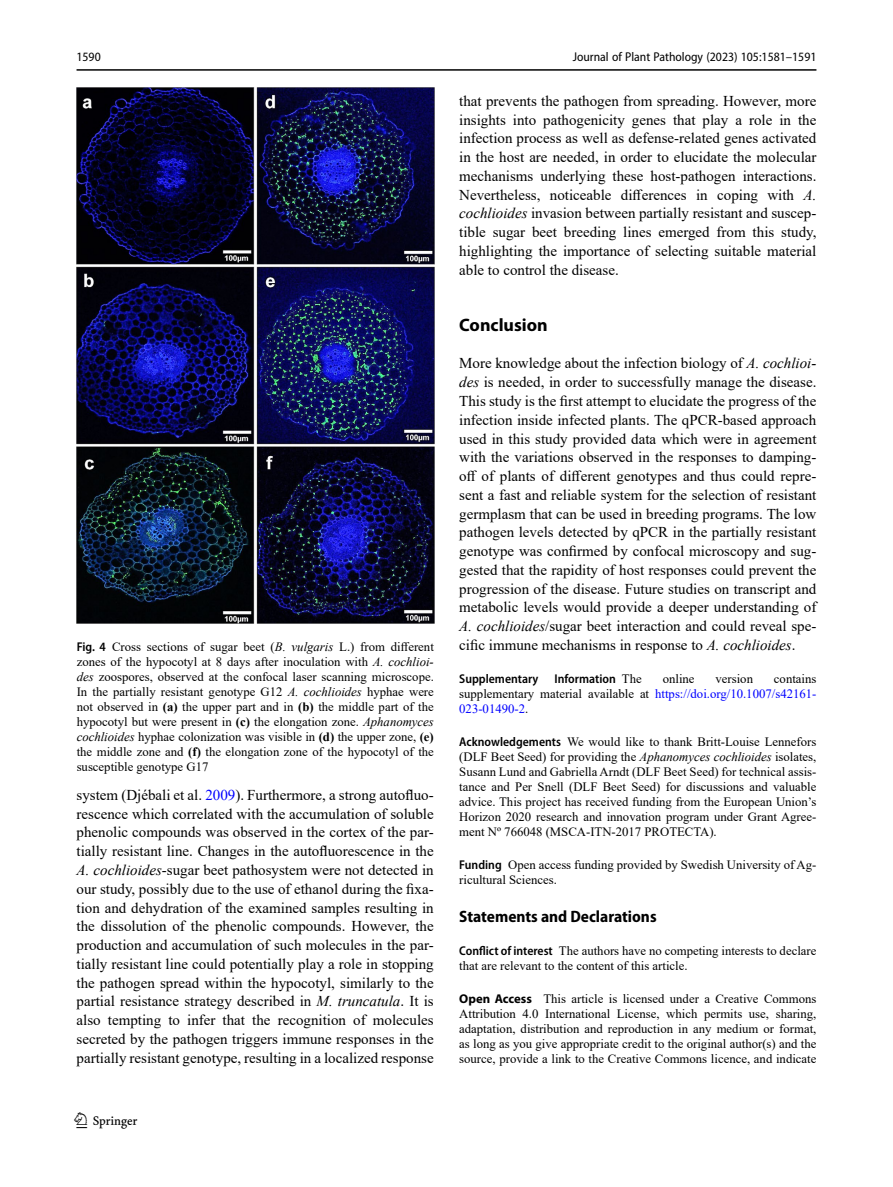
<style>
.page{position:relative;width:893px;height:1187px;background:#fff}
.page>*{position:absolute;margin:0;border:0;box-sizing:border-box;transform-origin:0 0}
.t1{font:22.5px "Springnew";color:#000}
.Head_1{font:700 18px "Myriad Pro";color:#000}
.Ethics_Declarations{font:700 semi-condensed 16.5px "Myriad Pro";color:#000}
.Body_Text{font:15px/18.8px "Times New Roman";color:#000;text-align:justify}
.Figure_Caption{font:12.75px/15px "Times New Roman";color:#000;text-align:justify}
.Acknowledgements{font:12.75px/15px "Times New Roman";color:#000;text-align:justify}
.Open_Access{font:12.75px/15px "Times New Roman";color:#000;text-align:justify}
.Ethics_Declarations-2{font:12.75px/15px "Times New Roman";color:#000}
.Article_Note_ESM{font:12.75px/15px "Times New Roman";color:#00f;text-align:justify}
.Funding{font:12.75px/15px "Times New Roman";color:#000}
.t2{font:semi-condensed 12.75px "Myriad Pro";color:#000}
.Article_Note_ESM-2{font:600 semi-condensed 12.75px "Myriad Pro";color:#000}
.Article_Note_ESM-3{font:12.75px "Times New Roman";color:#000}
.s1{font-family:"Myriad Pro";font-weight:600;font-stretch:semi-condensed}
.s2{font-style:italic}
.s3{font-weight:700}
.s4{color:#00f}
.s5{font-family:"Times New Roman";font-weight:400;font-stretch:normal}
.s6{color:#000}
.s7{font-family:"Myriad Pro";font-weight:700}
</style>
<div class="page">
<hr style="left:77px;top:69px;width:739px;height:2px;background:#000">
<img style="left:77px;top:87px;width:357px;height:536px">
<p class="t2" style="left:77px;top:49px;width:26px">1590</p>
<p class="Figure_Caption" style="left:77px;top:639px;width:359px"><span class="s1">Fig. 4</span> Cross sections of sugar beet (<span class="s2">B. vulgaris</span> L.) from different zones of the hypocotyl at 8 days after inoculation with <span class="s2">A. cochlioi&shy;des</span> zoospores, observed at the confocal laser scanning microscope.<br>In the partially resistant genotype G12 <span class="s2">A. cochlioides</span> hyphae were not observed in <span class="s3">(a)</span> the upper part and in <span class="s3">(b)</span> the middle part of the hypocotyl but were present in <span class="s3">(c)</span> the elongation zone. <span class="s2">Aphanomyces cochlioides</span> hyphae colonization was visible in <span class="s3">(d)</span> the upper zone, <span class="s3">(e) </span>the middle zone and <span class="s3">(f)</span> the elongation zone of the hypocotyl of the susceptible genotype G17</p>
<p class="Body_Text" style="left:77px;top:785px;width:359px">system (Djébali et al. <span class="s4">2009</span>). Furthermore, a strong autofluo&shy;rescence which correlated with the accumulation of soluble phenolic compounds was observed in the cortex of the par&shy;tially resistant line. Changes in the autofluorescence in the <span class="s2">A. cochlioides</span>-sugar beet pathosystem were not detected in our study, possibly due to the use of ethanol during the fixa&shy;tion and dehydration of the examined samples resulting in the dissolution of the phenolic compounds. However, the production and accumulation of such molecules in the par&shy;tially resistant line could potentially play a role in stopping the pathogen spread within the hypocotyl, similarly to the partial resistance strategy described in <span class="s2">M. truncatula</span>. It is also tempting to infer that the recognition of molecules secreted by the pathogen triggers immune responses in the partially resistant genotype, resulting in a localized response</p>
<h1 class="t1" style="left:77px;top:1107px;width:63px">1 3</h1>
<p class="t2" style="left:573px;top:49px;width:245px">Journal of Plant Pathology (2023) 105:1581–1591</p>
<p class="Body_Text" style="left:459px;top:91px;width:359px">that prevents the pathogen from spreading. However, more insights into pathogenicity genes that play a role in the infection process as well as defense-related genes activated in the host are needed, in order to elucidate the molecular mechanisms underlying these host-pathogen interactions.<br>Nevertheless, noticeable differences in coping with <span class="s2">A. cochlioides</span> invasion between partially resistant and suscep&shy;tible sugar beet breeding lines emerged from this study, highlighting the importance of selecting suitable material able to control the disease.</p>
<p class="Head_1" style="left:459px;top:313px;width:90px">Conclusion</p>
<p class="Body_Text" style="left:459px;top:353px;width:359px">More knowledge about the infection biology of <span class="s2">A. cochlioi&shy;des</span> is needed, in order to successfully manage the disease.<br>This study is the first attempt to elucidate the progress of the infection inside infected plants. The qPCR-based approach used in this study provided data which were in agreement with the variations observed in the responses to damping&shy;off of plants of different genotypes and thus could repre&shy;sent a fast and reliable system for the selection of resistant germplasm that can be used in breeding programs. The low pathogen levels detected by qPCR in the partially resistant genotype was confirmed by confocal microscopy and sug&shy;gested that the rapidity of host responses could prevent the progression of the disease. Future studies on transcript and metabolic levels would provide a deeper understanding of <span class="s2">A. cochlioides</span>/sugar beet interaction and could reveal spe&shy;cific immune mechanisms in response to <span class="s2">A. cochlioides</span>.</p>
<p class="Article_Note_ESM-2" style="left:459px;top:671px;width:81px">Supplementary</p>
<p class="Article_Note_ESM-2" style="left:554px;top:671px;width:89px">Information <span class="s5">The</span></p>
<p class="Article_Note_ESM-3" style="left:663px;top:669px;width:33px">online</p>
<p class="Article_Note_ESM-3" style="left:715px;top:669px;width:39px">version</p>
<p class="Article_Note_ESM" style="left:459px;top:670px;width:359px;text-indent:315px"><span class="s6">contains supplementary material available at</span> https://doi.org/10.1007/s42161- 023-01490-2<span class="s6">.</span></p>
<p class="Acknowledgements" style="left:459px;top:733px;width:359px"><span class="s1">Acknowledgements</span> We would like to thank Britt-Louise Lennefors (DLF Beet Seed) for providing the <span class="s2">Aphanomyces cochlioides</span> isolates, Susann Lund and Gabriella Arndt (DLF Beet Seed) for technical assis&shy;tance and Per Snell (DLF Beet Seed) for discussions and valuable advice. This project has received funding from the European Union’s Horizon 2020 research and innovation program under Grant Agree&shy;ment Nº 766048 (MSCA-ITN-2017 PROTECTA).</p>
<p class="Funding" style="left:459px;top:856px;width:359px"><span class="s1">Funding</span> Open access funding provided by Swedish University of Ag&shy;ricultural Sciences.</p>
<p class="Ethics_Declarations" style="left:459px;top:906px;width:199px">Statements and Declarations</p>
<p class="Ethics_Declarations-2" style="left:459px;top:942px;width:359px"><span class="s1">Conflict of interest</span> The authors have no competing interests to declare that are relevant to the content of this article.</p>
<p class="Open_Access" style="left:459px;top:990px;width:359px"><span class="s7">Open Access</span> This article is licensed under a Creative Commons Attribution 4.0 International License, which permits use, sharing, adaptation, distribution and reproduction in any medium or format, as long as you give appropriate credit to the original author(s) and the source, provide a link to the Creative Commons licence, and indicate</p>
</div>
